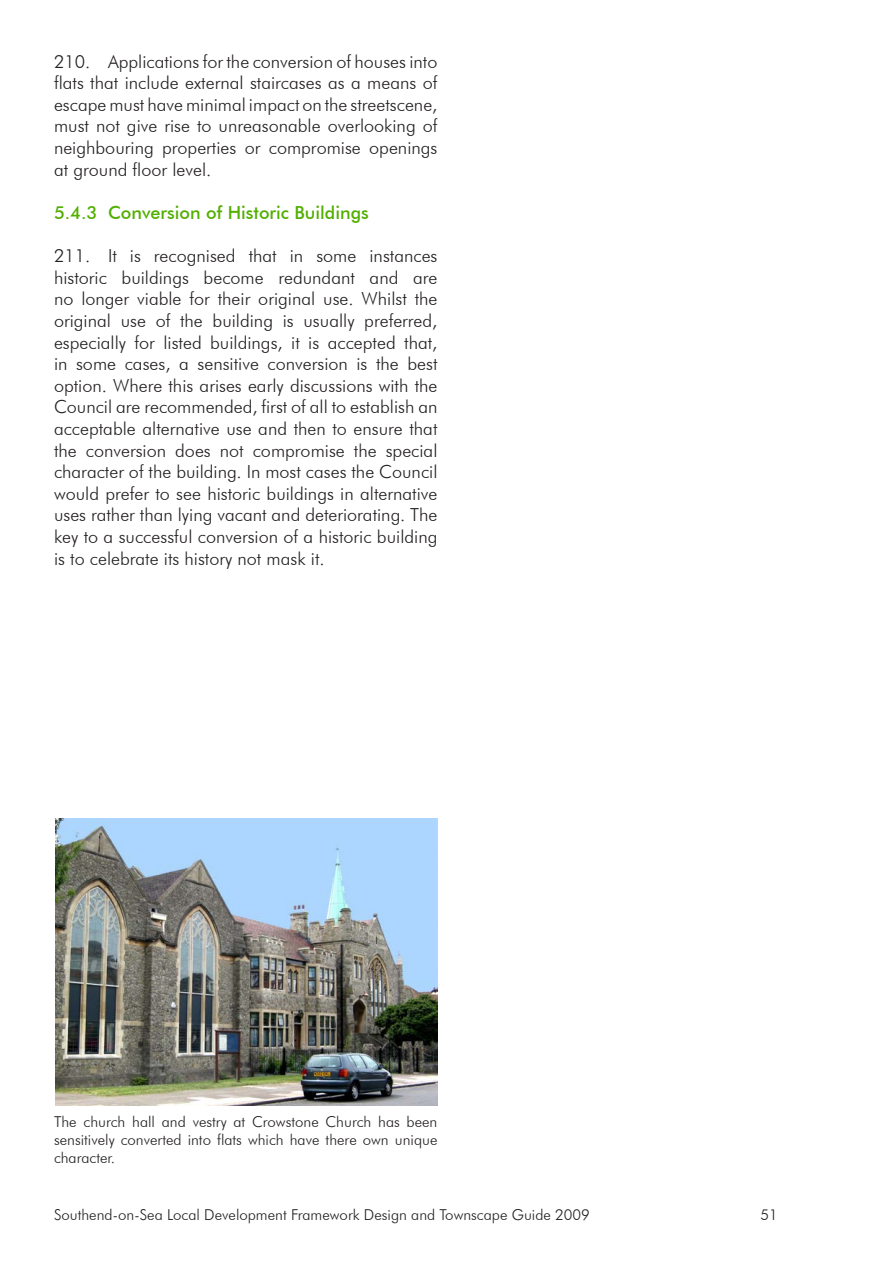
<style>
.page{position:relative;width:893px;height:1263px;background:#fff}
.page>*{position:absolute;margin:0;border:0;box-sizing:border-box;transform-origin:0 0}
.Paragraph_Style_1{font:300 18px/21.6px "Futura BT";color:#231f20;text-align:justify}
.Heading_3{font:500 18px "Futura BT";color:#52af00}
.Picture_captions{font:300 15px/18px "Futura BT";color:#231f20;text-align:justify}
</style>
<div class="page">
<img style="left:56px;top:818px;width:381px;height:287px">
<p class="Paragraph_Style_1" style="left:54px;top:50px;width:385px">210. Applications for the conversion of houses into flats that include external staircases as a means of escape must have minimal impact on the streetscene, must not give rise to unreasonable overlooking of neighbouring properties or compromise openings at ground floor level.</p>
<p class="Heading_3" style="left:54px;top:202px;width:316px">5.4.3 Conversion of Historic Buildings</p>
<p class="Paragraph_Style_1" style="left:54px;top:245px;width:385px">211. It is recognised that in some instances historic buildings become redundant and are no longer viable for their original use. Whilst the original use of the building is usually preferred, especially for listed buildings, it is accepted that, in some cases, a sensitive conversion is the best option. Where this arises early discussions with the Council are recommended, first of all to establish an acceptable alternative use and then to ensure that the conversion does not compromise the special character of the building. In most cases the Council would prefer to see historic buildings in alternative uses rather than lying vacant and deteriorating. The key to a successful conversion of a historic building is to celebrate its history not mask it.</p>
<p class="Picture_captions" style="left:54px;top:1113px;width:385px">The church hall and vestry at Crowstone Church has been sensitively converted into flats which have there own unique character.</p>
<p class="Picture_captions" style="left:54px;top:1206px;width:537px">Southend-on-Sea Local Development Framework Design and Townscape Guide 2009</p>
<p class="Picture_captions" style="left:760px;top:1206px;width:19px">51</p>
</div>
